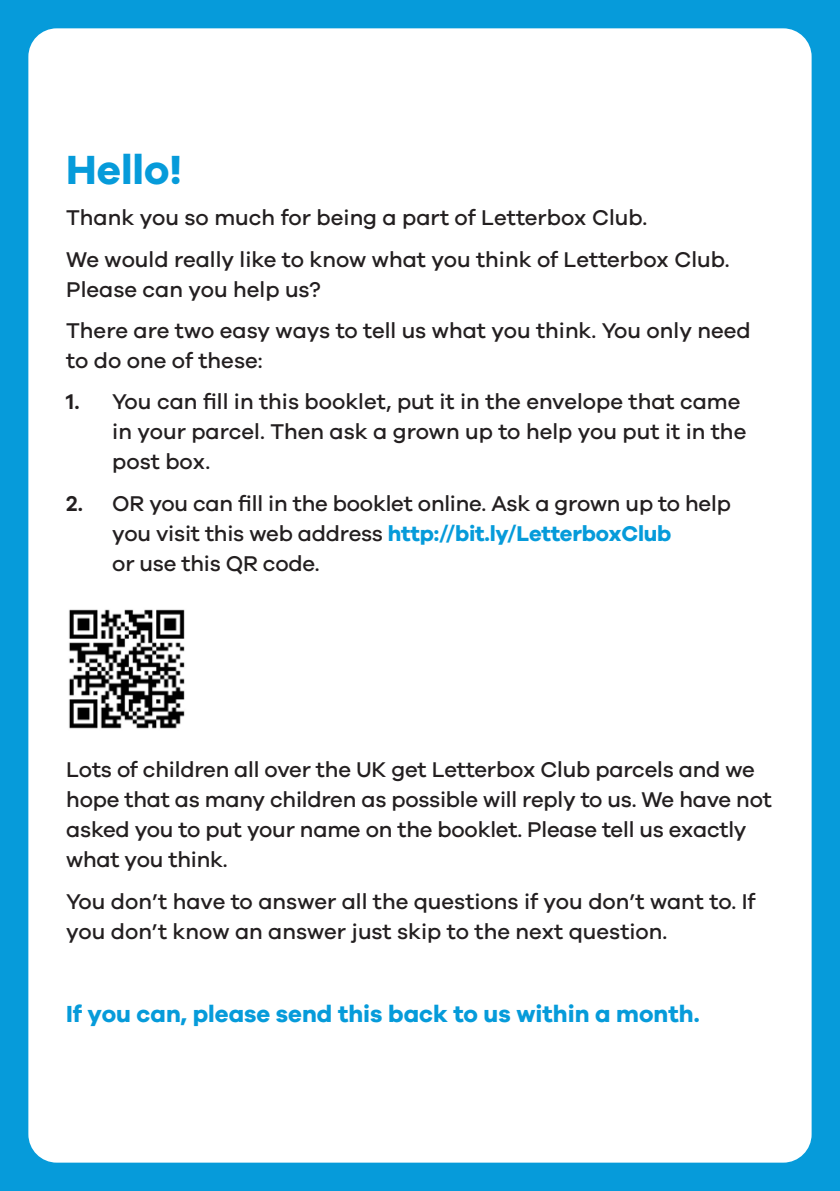
<style>
.page{position:relative;width:840px;height:1191px;background:#fff}
.page>*{position:absolute;margin:0;border:0;box-sizing:border-box;transform-origin:0 0}
.Body{font:700 42px "Galano Grotesque";color:#069bda}
.Body-2{font:700 24px "Galano Grotesque";color:#069bda}
.Body-3{font:500 22px/30px "Galano Grotesque";letter-spacing:-.005em;color:#231f20}
.s1{font-weight:600}
.s2{font-weight:700;color:#069bda}
</style>
<div class="page">
<div style="left:0;top:0;width:839px;height:1191px;background:#069bda"></div>
<div style="left:28px;top:28px;width:783px;height:1134px;background:#fff;border-radius:28px"></div>
<img style="left:69px;top:609px;width:116px;height:120px">
<p class="Body" style="left:66px;top:144px;width:117px">Hello!</p>
<p class="Body-3" style="left:66px;top:202px;width:582px">Thank you so much for being a part of Letterbox Club.</p>
<p class="Body-3" style="left:66px;top:243px;width:664px">We would really like to know what you think of Letterbox Club.<br>Please can you help us?</p>
<p class="Body-3" style="left:66px;top:315px;width:685px">There are two easy ways to tell us what you think. You only need to do one of these:</p>
<p class="Body-3" style="left:112px;top:386px;width:635px;text-indent:-46px"><span class="s1">1.</span> You can fill in this booklet, put it in the envelope that came in your parcel. Then ask a grown up to help you put it in the post box.</p>
<p class="Body-3" style="left:112px;top:487px;width:619px;text-indent:-46px"><span class="s1">2.</span> OR you can fill in the booklet online. Ask a grown up to help you visit this web address <span class="s2">http://bit.ly/LetterboxClub<br></span>or use this QR code.</p>
<p class="Body-3" style="left:66px;top:754px;width:706px">Lots of children all over the UK get Letterbox Club parcels and we hope that as many children as possible will reply to us. We have not asked you to put your name on the booklet. Please tell us exactly what you think.</p>
<p class="Body-3" style="left:66px;top:885px;width:690px">You don’t have to answer all the questions if you don’t want to. If you don’t know an answer just skip to the next question.</p>
<p class="Body-2" style="left:66px;top:998px;width:634px">If you can, please send this back to us within a month.</p>
</div>
